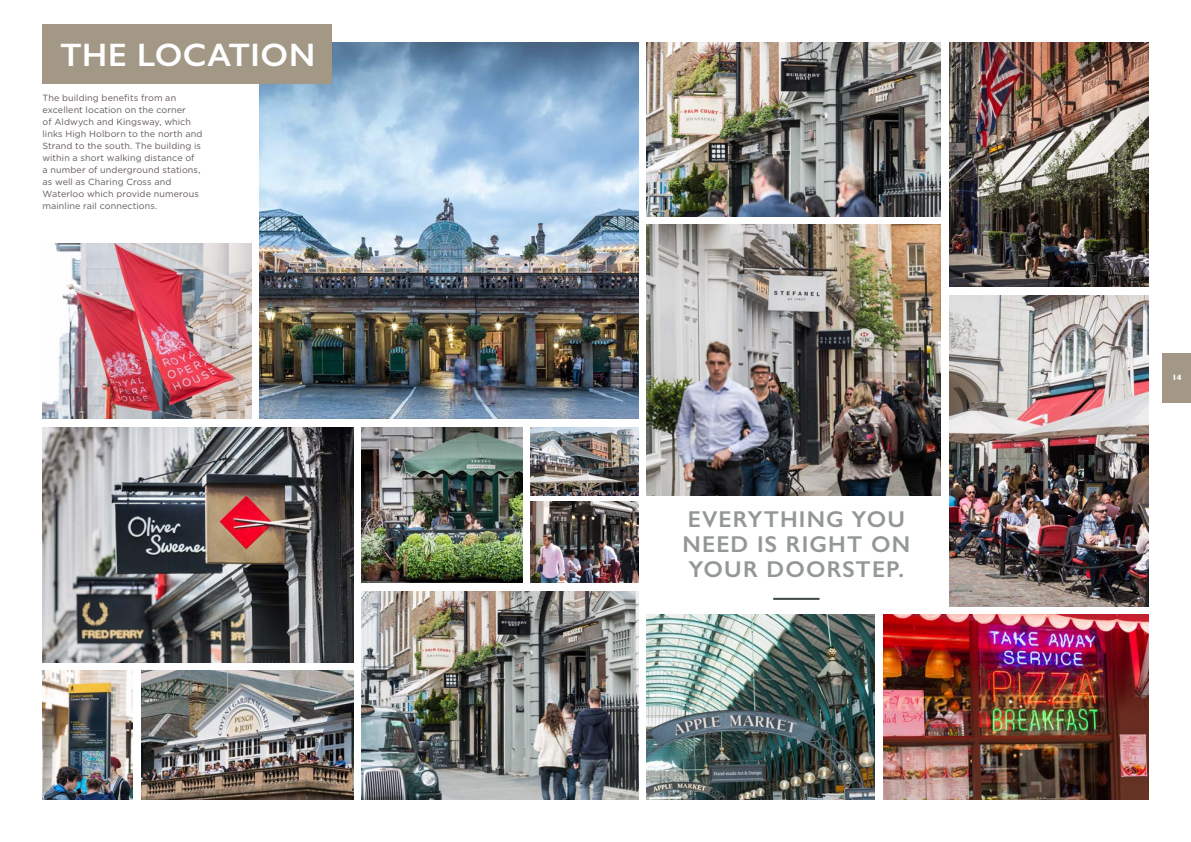
<style>
.page{position:relative;width:1191px;height:842px;background:#fff}
.page>*{position:absolute;margin:0;border:0;box-sizing:border-box;transform-origin:0 0}
.t1{font:600 32.6px "Gill Sans";letter-spacing:.015em;color:#fff}
.t2{font:600 23px/25px "Gill Sans";letter-spacing:.05em;color:#939797}
.t3{font:9px/12px "Gotham";letter-spacing:.01em;color:#625857}
.t4{font:700 8px "Gill Sans";color:#fff}
</style>
<div class="page">
<img style="left:361px;top:427px;width:161px;height:156px">
<img style="left:531px;top:427px;width:107px;height:68px">
<img style="left:260px;top:43px;width:378px;height:376px">
<img style="left:141px;top:671px;width:212px;height:128px">
<img style="left:43px;top:671px;width:90px;height:128px">
<img style="left:43px;top:243px;width:208px;height:176px">
<img style="left:43px;top:427px;width:310px;height:235px">
<img style="left:361px;top:591px;width:277px;height:208px">
<img style="left:949px;top:43px;width:199px;height:244px">
<img style="left:646px;top:225px;width:294px;height:270px">
<img style="left:883px;top:615px;width:265px;height:184px">
<img style="left:646px;top:43px;width:294px;height:173px">
<img style="left:949px;top:295px;width:199px;height:311px">
<img style="left:646px;top:615px;width:228px;height:184px">
<img style="left:531px;top:502px;width:107px;height:81px">
<div style="left:43px;top:25px;width:289px;height:59px;background:#a39886"></div>
<hr style="left:773px;top:598px;width:46px;height:2px;background:#3d4745">
<div style="left:1162px;top:354px;width:29px;height:49px;background:#a39886"></div>
<h1 class="t1" style="left:60px;top:36px;width:256px">THE LOCATION</h1>
<p class="t3" style="left:43px;top:91px;width:161px">The building benefits from an excellent location on the corner<br>of Aldwych and Kingsway, which links High Holborn to the north and<br>Strand to the south. The building is within a short walking distance of<br>a number of underground stations, as well as Charing Cross and<br>Waterloo which provide numerous mainline rail connections.</p>
<h2 class="t2" style="left:682px;top:506px;width:229px">EVERYTHING YOU<br>NEED IS RIGHT ON<br>YOUR DOORSTEP.</h2>
<p class="t4" style="left:1172px;top:371px;width:11px">14</p>
</div>
